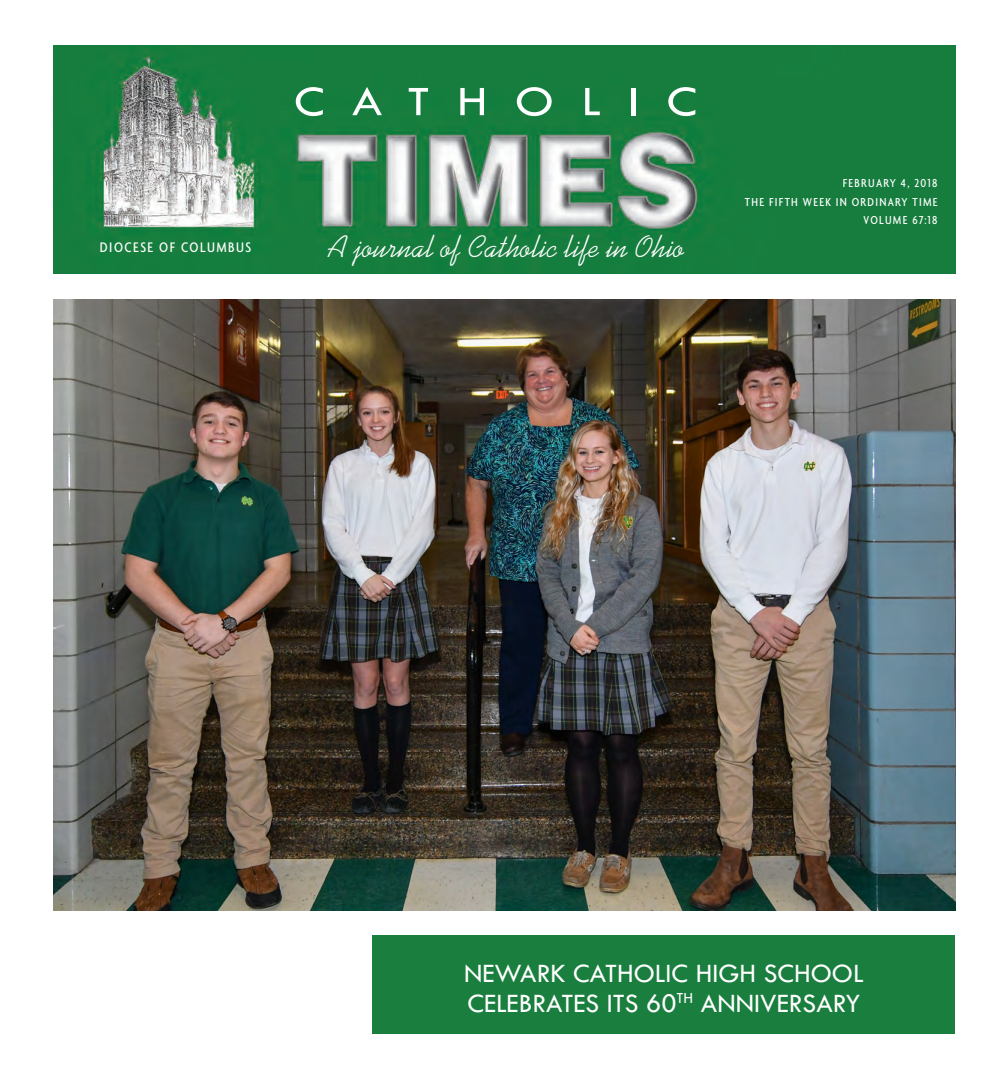
<style>
.page{position:relative;width:990px;height:1080px;background:#fff}
.page>*{position:absolute;margin:0;border:0;box-sizing:border-box;transform-origin:0 0}
.t1{font:43.75px "Tw Cen";letter-spacing:.54em;color:#fff;scale:1.16 1}
.t2{font:31.25px "Kaufmann";letter-spacing:.01em;color:#fff}
.t3{font:27.5px "Tw Cen";color:#fff}
.t4{font:500 condensed 15px "Agenda";letter-spacing:.1em;color:#fff}
.t5{font:500 condensed 12.5px "Agenda";letter-spacing:.1em;color:#fff}
</style>
<div class="page">
<div style="left:373px;top:935px;width:582px;height:99px;background:#197e3e"></div>
<img style="left:54px;top:46px;width:901px;height:228px">
<img style="left:54px;top:299px;width:901px;height:612px">
<p class="t1" style="left:294px;top:75px;width:349px">CATHOLIC</p>
<p class="t4" style="left:100px;top:238px;width:153px">DIOCESE OF COLUMBUS</p>
<p class="t2" style="left:330px;top:229px;width:357px">A journal of Catholic life in Ohio</p>
<p class="t5" style="left:843px;top:175px;width:96px">FEBRUARY 4, 2018</p>
<p class="t5" style="left:745px;top:194px;width:194px">THE FIFTH WEEK IN ORDINARY TIME</p>
<p class="t5" style="left:864px;top:213px;width:76px">VOLUME 67:18</p>
<p class="t3" style="left:464px;top:957px;width:401px">NEWARK CATHOLIC HIGH SCHOOL</p>
<p class="t3" style="left:467px;top:987px;width:395px">CELEBRATES ITS 60<sup>TH</sup> ANNIVERSARY</p>
</div>
